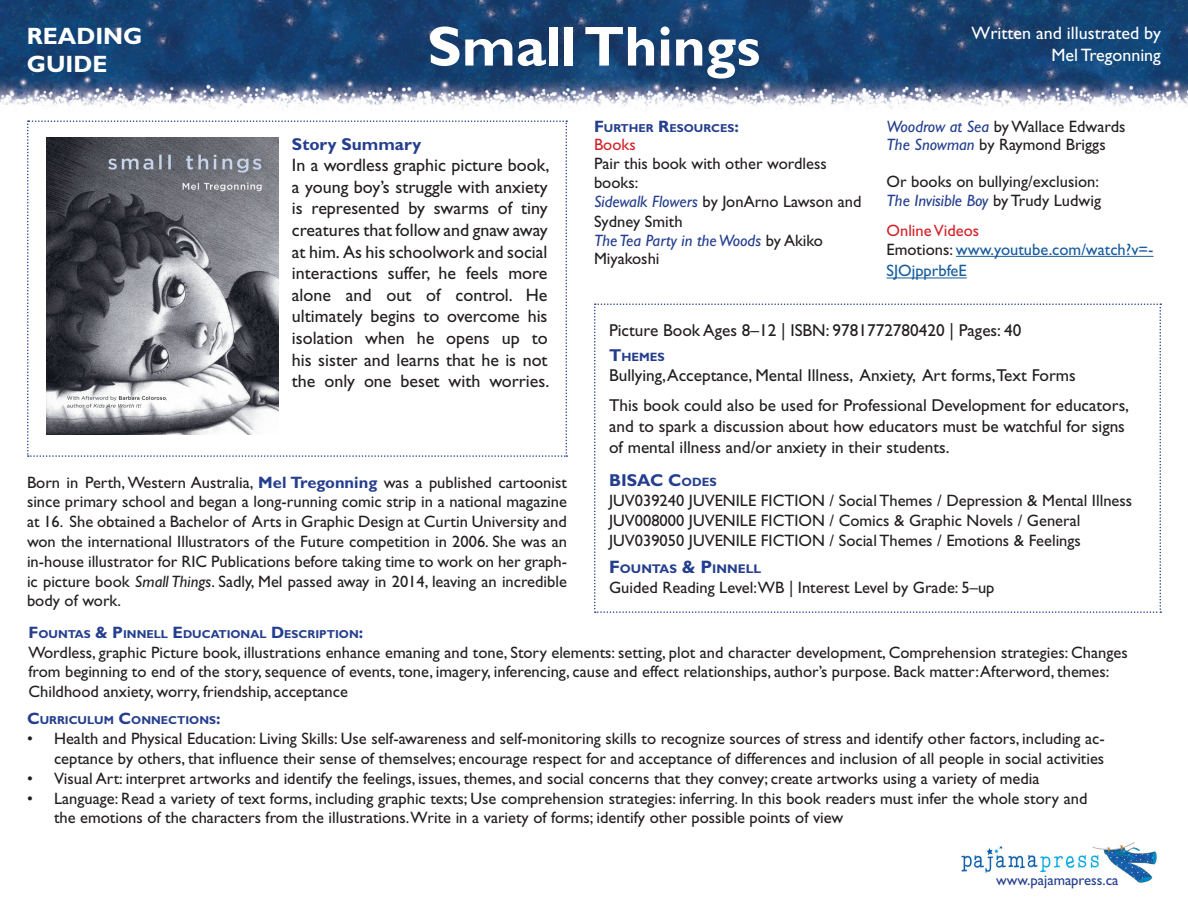
<style>
.page{position:relative;width:1188px;height:918px;background:#fff}
.page>*{position:absolute;margin:0;border:0;box-sizing:border-box;transform-origin:0 0}
.t1{font:700 56.55px "Gill Sans Std";color:#fff}
.t2{font:700 23.7px/28.5px "Gill Sans Std";color:#fff}
.t3{font:18px/21.6px "Gill Sans Std";color:#231f20;text-align:justify}
.t4{font:18px/21.6px "Gill Sans Std";color:#fff;text-align:right}
.t5{font:17.25px/20.7px "Gill Sans Std";color:#231f20}
.Heading{font:700 17.25px "Gill Sans Std";color:#253f8e}
.t6{font:16.5px/19.8px "Gill Sans Std";color:#231f20}
.t7{font:italic 16.5px/18.6px "Gill Sans Std";color:#253f8e}
.t8{font:16.5px/21.6px "Gill Sans Std";color:#175d9e}
.t9{font:16.5px "Gill Sans Std";color:#d1232a}
.t10{font:14.7px "Gill Sans Std";color:#253f8e}
.Heading-2{font:700 12.6px "Gill Sans Std";color:#253f8e}
.Heading-3{font:700 12.15px "Gill Sans Std";color:#253f8e}
.Heading-4{font:700 11.55px "Gill Sans Std";color:#253f8e}
.s1{font-weight:700;color:#253f8e}
.s2{font-style:italic}
.s3{font-size:16.5px}
.s4{font-style:italic;color:#253f8e}
.s5{font-style:normal;color:#231f20}
.s6{color:#231f20}
.s7{font-size:17.25px}
.s8{font-style:inherit}
.s9{font-size:12.15px}
.s10{font-size:18px}
</style>
<div class="page">
<img style="left:0;top:0;width:1188px;height:110px">
<img style="left:961px;top:842px;width:196px;height:41px">
<hr style="left:956px;top:256px;width:198px;height:1px;background:#175d9e">
<hr style="left:887px;top:278px;width:80px;height:1px;background:#175d9e">
<svg style="left:594px;top:303px;width:567px;height:310px"></svg>
<svg style="left:27px;top:120px;width:540px;height:337px"></svg>
<h2 class="t2" style="left:27px;top:22px;width:117px">READING<br>GUIDE</h2>
<h1 class="t1" style="left:428px;top:13px;width:334px">Small Things</h1>
<p class="t4" style="left:972px;top:23px;width:191px">Written and illustrated by<br>Mel Tregonning</p>
<p class="Heading" style="left:292px;top:133px;width:131px">Story Summary</p>
<p class="t3" style="left:292px;top:154px;width:259px">In a wordless graphic picture book, a young boy’s struggle with anxiety is represented by swarms of tiny creatures that follow and gnaw away at him. As his schoolwork and social</p>
<p class="t3" style="left:292px;top:262px;width:257px">interactions suffer, he feels more alone and out of control. He</p>
<p class="t3" style="left:292px;top:306px;width:259px">ultimately begins to overcome his isolation when he opens up to his sister and learns that he is not the only one beset with worries.</p>
<p class="t6" style="left:27px;top:472px;width:542px;text-align:justify">Born in Perth, Western Australia, <span class="s1">Mel Tregonning</span> was a published cartoonist since primary school and began a long-running comic strip in a national magazine at 16. She obtained a Bachelor of Arts in Graphic Design at Curtin University and won the international Illustrators of the Future competition in 2006. She was an in-house illustrator for RIC Publications before taking time to work on her graph&shy;ic picture book <span class="s2">Small Things</span>. Sadly, Mel passed away in 2014, leaving an incredible body of work.</p>
<p class="Heading-4" style="left:594px;top:121px;width:146px"><span class="s3">F</span>URTHER <span class="s3">R</span>ESOURCES<span class="s3">:</span></p>
<p class="t9" style="left:594px;top:135px;width:43px">Books</p>
<p class="t6" style="left:594px;top:154px;width:234px;line-height:18.6px">Pair this book with other wordless books:</p>
<p class="t6" style="left:594px;top:192px;width:269px"><span class="s4">Sidewalk Flowers</span> by JonArno Lawson and<br>Sydney Smith</p>
<p class="t7" style="left:594px;top:231px;width:231px">The Tea Party in the Woods <span class="s5">by Akiko<br>Miyakoshi</span></p>
<p class="t6" style="left:887px;top:116px;width:240px"><span class="s4">Woodrow at Sea</span> by Wallace Edwards</p>
<p class="t6" style="left:887px;top:135px;width:221px"><span class="s4">The Snowman</span> by Raymond Briggs</p>
<p class="t6" style="left:887px;top:172px;width:214px">Or books on bullying/exclusion:</p>
<p class="t7" style="left:887px;top:191px;width:216px">The Invisible Boy <span class="s5">by Trudy Ludwig</span></p>
<p class="t9" style="left:887px;top:221px;width:94px">Online Videos</p>
<p class="t8" style="left:887px;top:238px;width:269px"><span class="s6">Emotions:</span> www.youtube.com/watch?v=-<br>SJOjpprbfeE</p>
<p class="t5" style="left:609px;top:320px;width:414px">Picture Book Ages 8–12 | ISBN: 9781772780420 | Pages: 40</p>
<p class="Heading-3" style="left:609px;top:349px;width:57px"><span class="s7">T</span>HEMES</p>
<p class="t5" style="left:609px;top:365px;width:468px">Bullying, Acceptance, Mental Illness, Anxiety, Art forms,Text Forms</p>
<p class="t5" style="left:609px;top:395px;width:522px">This book could also be used for Professional Development for educators, and to spark a discussion about how educators must be watchful for signs of mental illness and/or anxiety in their students.</p>
<p class="Heading" style="left:609px;top:470px;width:109px"><span class="s8">B</span>ISAC <span class="s8">C</span><span class="s9">ODES</span></p>
<p class="t6" style="left:609px;top:491px;width:525px">JUV039240 JUVENILE FICTION / Social Themes / Depression &amp; Mental Illness</p>
<p class="t6" style="left:609px;top:510px;width:473px">JUV008000 JUVENILE FICTION / Comics &amp; Graphic Novels / General</p>
<p class="t6" style="left:609px;top:530px;width:473px">JUV039050 JUVENILE FICTION / Social Themes / Emotions &amp; Feelings</p>
<p class="Heading-2" style="left:609px;top:561px;width:154px"><span class="s10">F</span>OUNTAS <span class="s10">&amp; P</span>INNELL</p>
<p class="t6" style="left:609px;top:578px;width:387px">Guided Reading Level:WB | Interest Level by Grade: 5–up</p>
<p class="Heading-4" style="left:28px;top:627px;width:336px"><span class="s3">F</span>OUNTAS <span class="s3">&amp; P</span>INNELL <span class="s3">E</span>DUCATIONAL <span class="s3">D</span>ESCRIPTION<span class="s3">:</span></p>
<p class="t6" style="left:28px;top:642px;width:1101px">Wordless, graphic Picture book, illustrations enhance emaning and tone, Story elements: setting, plot and character development, Comprehension strategies: Changes from beginning to end of the story, sequence of events, tone, imagery, inferencing, cause and effect relationships, author’s purpose. Back matter: Afterword, themes:<br>Childhood anxiety, worry, friendship, acceptance</p>
<p class="Heading-4" style="left:27px;top:714px;width:195px"><span class="s3">C</span>URRICULUM <span class="s3">C</span>ONNECTIONS<span class="s3">:</span></p>
<p class="t6" style="left:27px;top:729px;width:1079px;text-align:right">• Health and Physical Education: Living Skills: Use self-awareness and self-monitoring skills to recognize sources of stress and identify other factors, including ac&shy;ceptance by others, that influence their sense of themselves; encourage respect for and acceptance of differences and inclusion of all people in social activities</p>
<p class="t6" style="left:27px;top:768px;width:1014px">• Visual Art: interpret artworks and identify the feelings, issues, themes, and social concerns that they convey; create artworks using a variety of media</p>
<p class="t6" style="left:54px;top:788px;width:1035px;text-indent:-27px">• Language: Read a variety of text forms, including graphic texts; Use comprehension strategies: inferring. In this book readers must infer the whole story and the emotions of the characters from the illustrations.Write in a variety of forms; identify other possible points of view</p>
<p class="t10" style="left:996px;top:871px;width:124px">www.pajamapress.ca</p>
</div>
